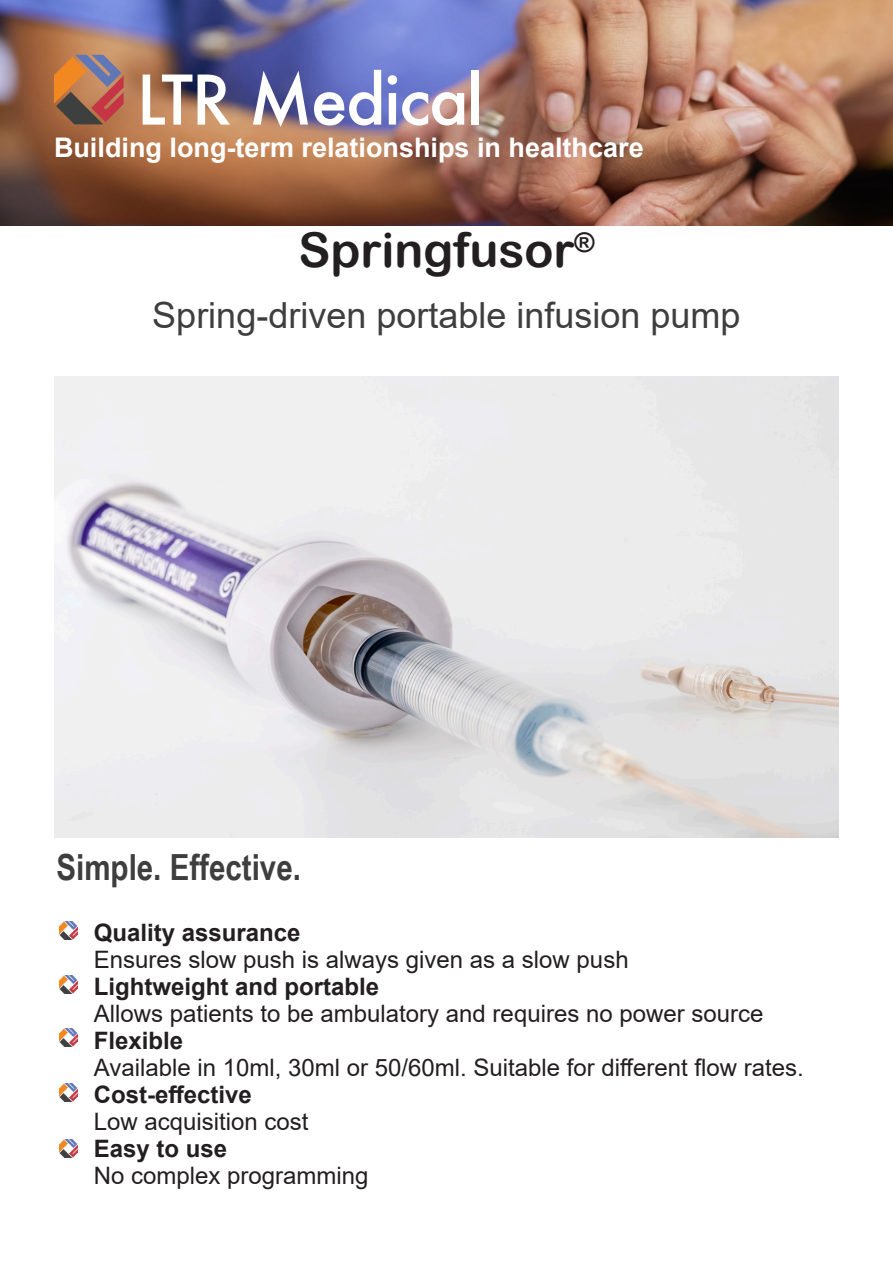
<style>
.page{position:relative;width:893px;height:1263px;background:#fff}
.page>*{position:absolute;margin:0;border:0;box-sizing:border-box;transform-origin:0 0}
.t1{font:48px "Arial Rounded MT Bold";color:#231f20}
.t2{font:36px "Arial";color:#3e3e3e}
.t3{font:700 36px "Arial Narrow";color:#3e3e3e}
.t4{font:700 27px "Arial";color:#fff}
.t5{font:24px/27px "Arial";color:#231f20}
.s1{font-weight:700}
</style>
<div class="page">
<img style="left:0;top:0;width:893px;height:225px">
<svg style="left:143px;top:75px;width:49px;height:50px"></svg>
<svg style="left:198px;top:75px;width:32px;height:50px"></svg>
<svg style="left:253px;top:71px;width:55px;height:56px"></svg>
<svg style="left:314px;top:70px;width:67px;height:56px"></svg>
<svg style="left:388px;top:75px;width:76px;height:51px"></svg>
<div style="left:472px;top:70px;width:7px;height:55px;background:#fff"></div>
<svg style="left:54px;top:55px;width:70px;height:69px;background:#a76d54"></svg>
<img style="left:59px;top:922px;width:18px;height:18px">
<img style="left:59px;top:976px;width:18px;height:18px">
<img style="left:59px;top:1028px;width:18px;height:18px">
<img style="left:59px;top:1084px;width:18px;height:18px">
<img style="left:59px;top:1139px;width:18px;height:18px">
<img style="left:54px;top:376px;width:785px;height:461px">
<p class="t4" style="left:54px;top:128px;width:591px">Building long-term relationships in healthcare</p>
<p class="t1" style="left:298px;top:222px;width:298px">Springfusor<sup>®</sup></p>
<p class="t2" style="left:152px;top:290px;width:590px">Spring-driven portable infusion pump</p>
<p class="t3" style="left:56px;top:840px;width:246px">Simple. Effective.</p>
<p class="t5" style="left:94px;top:918px;width:711px"><span class="s1">Quality assurance<br></span>Ensures slow push is always given as a slow push<br><span class="s1">Lightweight and portable<br></span>Allows patients to be ambulatory and requires no power source<br><span class="s1">Flexible<br></span>Available in 10ml, 30ml or 50/60ml. Suitable for different flow rates.<br><span class="s1">Cost-effective<br></span>Low acquisition cost<br><span class="s1">Easy to use<br></span>No complex programming</p>
</div>
